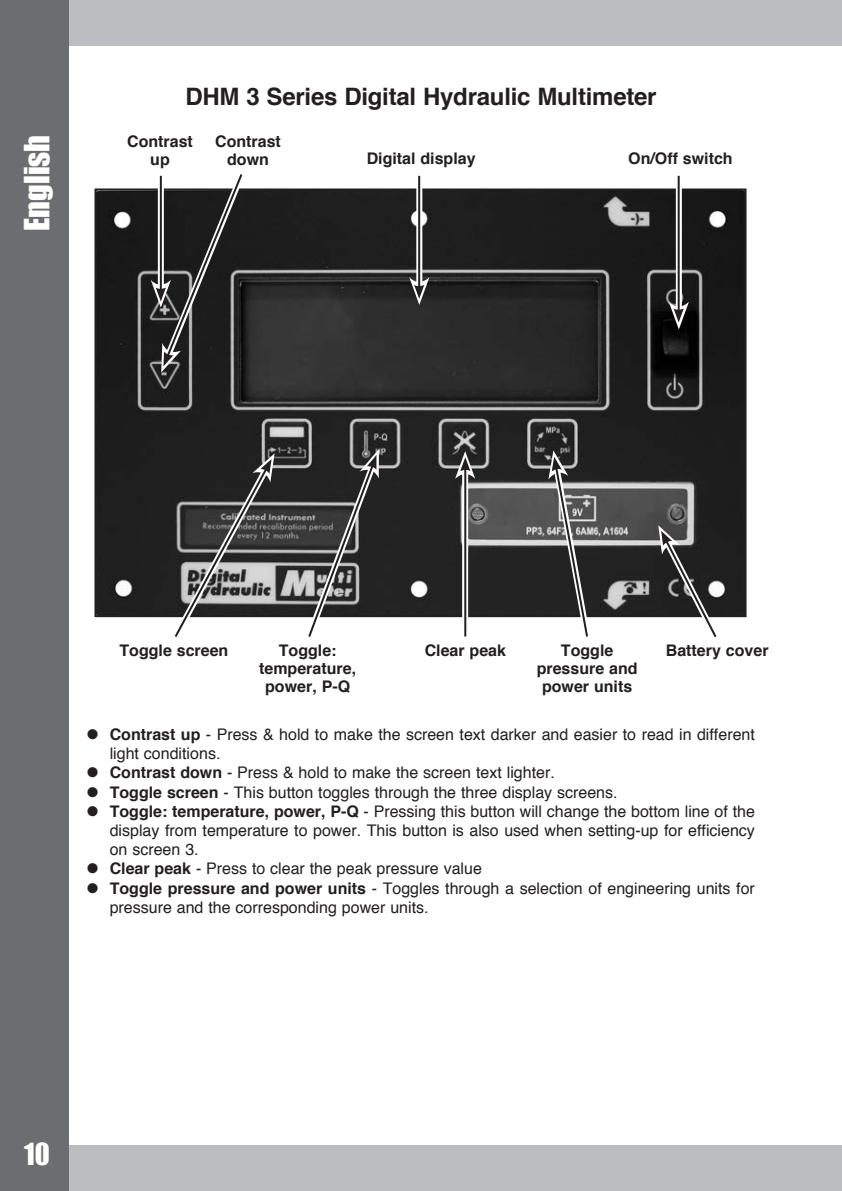
<style>
.page{position:relative;width:842px;height:1191px;background:#fff}
.page>*{position:absolute;margin:0;border:0;box-sizing:border-box;transform-origin:0 0}
.t1{font:32px "Impact";color:#fff}
.t2{font:28px "Impact";color:#fff}
.t3{font:700 24px "Helvetica";letter-spacing:-.01em;color:#231f20}
.t4{font:16px/19.2px "Helvetica";color:#231f20}
.t5{font:700 16px/18px "Helvetica";color:#231f20;text-align:center}
.s1{font-weight:700}
</style>
<div class="page">
<div style="left:0;top:0;width:842px;height:46px;background:#bcbdc0"></div>
<div style="left:0;top:1146px;width:842px;height:45px;background:#bcbdc0"></div>
<div style="left:0;top:0;width:68px;height:1191px;background:#6c6d70"></div>
<img style="left:97px;top:191px;width:646px;height:423px">
<svg style="left:676px;top:175px;width:6px;height:127px"></svg>
<hr style="left:678px;top:176px;width:2px;height:135px;background:#231f20">
<svg style="left:669px;top:302px;width:20px;height:27px"></svg>
<svg style="left:658px;top:525px;width:60px;height:112px"></svg>
<svg style="left:168px;top:453px;width:107px;height:184px;background:#636363"></svg>
<svg style="left:306px;top:449px;width:75px;height:188px;background:#5a5a5a"></svg>
<svg style="left:548px;top:450px;width:44px;height:187px"></svg>
<svg style="left:416px;top:175px;width:6px;height:102px"></svg>
<hr style="left:418px;top:176px;width:2px;height:112px;background:#231f20">
<svg style="left:409px;top:277px;width:20px;height:28px"></svg>
<svg style="left:462px;top:479px;width:6px;height:154px"></svg>
<hr style="left:464px;top:468px;width:2px;height:168px;background:#231f20">
<svg style="left:455px;top:451px;width:20px;height:28px"></svg>
<svg style="left:151px;top:174px;width:98px;height:198px;background:#444344"></svg>
<h1 class="t1" style="left:12px;top:231px;width:98px;rotate:-90deg">English</h1>
<h3 class="t3" style="left:185px;top:77px;width:473px">DHM 3 Series Digital Hydraulic Multimeter</h3>
<p class="t5" style="left:127px;top:133px;width:67px">Contrast up</p>
<p class="t5" style="left:215px;top:133px;width:67px">Contrast down</p>
<p class="t5" style="left:367px;top:150px;width:110px">Digital display</p>
<p class="t5" style="left:628px;top:149px;width:106px">On/Off switch</p>
<p class="t5" style="left:119px;top:642px;width:110px">Toggle screen</p>
<p class="t5" style="left:279px;top:642px;width:59px">Toggle:</p>
<p class="t5" style="left:425px;top:642px;width:83px">Clear peak</p>
<p class="t5" style="left:259px;top:660px;width:98px">temperature, power, P-Q</p>
<p class="t5" style="left:537px;top:642px;width:102px">Toggle pressure and power units</p>
<p class="t5" style="left:666px;top:642px;width:104px">Battery cover</p>
<p class="t4" style="left:110px;top:725px;width:647px;text-indent:-23px">● <span class="s1">Contrast up</span> - Press &amp; hold to make the screen text darker and easier to read in different light conditions.</p>
<p class="t4" style="left:87px;top:763px;width:469px">● <span class="s1">Contrast down</span> - Press &amp; hold to make the screen text lighter.</p>
<p class="t4" style="left:87px;top:783px;width:532px">● <span class="s1">Toggle screen</span> - This button toggles through the three display screens.</p>
<p class="t4" style="left:110px;top:802px;width:647px;text-align:justify;text-indent:-23px">● <span class="s1">Toggle: temperature, power, P-Q</span> - Pressing this button will change the bottom line of the display from temperature to power. This button is also used when setting-up for efficiency on screen 3.</p>
<p class="t4" style="left:87px;top:859px;width:396px">● <span class="s1">Clear peak</span> - Press to clear the peak pressure value</p>
<p class="t4" style="left:110px;top:879px;width:647px;text-indent:-23px">● <span class="s1">Toggle pressure and power units</span> - Toggles through a selection of engineering units for pressure and the corresponding power units.</p>
<h2 class="t2" style="left:24px;top:1132px;width:27px">10</h2>
</div>
